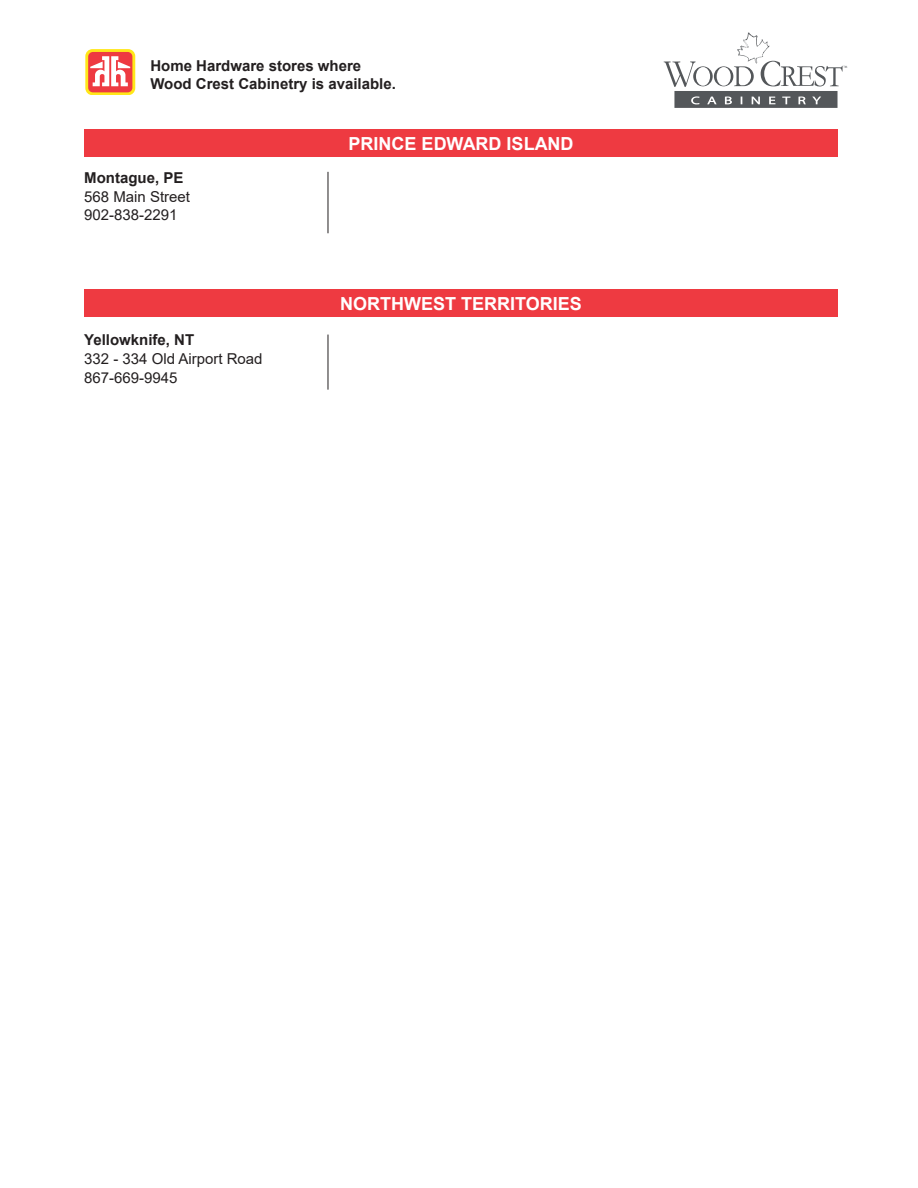
<style>
.page{position:relative;width:918px;height:1188px;background:#fff}
.page>*{position:absolute;margin:0;border:0;box-sizing:border-box;transform-origin:0 0}
.t1{font:700 18px "Arial";color:#fff}
.t2{font:700 15px "Arial";color:#231f20}
.t3{font:15px/18.8px "Arial";color:#231f20}
</style>
<div class="page">
<svg style="left:85px;top:49px;width:50px;height:46px"></svg>
<div style="left:88px;top:52px;width:44px;height:40px;background:#ee3a41;border-radius:5px"></div>
<svg style="left:90px;top:56px;width:40px;height:30px"></svg>
<svg style="left:664px;top:33px;width:183px;height:75px"></svg>
<div style="left:84px;top:129px;width:754px;height:28px;background:#ee3a41"></div>
<hr style="left:328px;top:172px;width:1px;height:61px;background:#231f20">
<div style="left:84px;top:289px;width:754px;height:28px;background:#ee3a41"></div>
<hr style="left:328px;top:335px;width:1px;height:55px;background:#231f20">
<p class="t2" style="left:150px;top:55px;width:212px">Home Hardware stores where</p>
<p class="t2" style="left:150px;top:73px;width:247px">Wood Crest Cabinetry is available.</p>
<p class="t2" style="left:84px;top:167px;width:101px">Montague, PE</p>
<p class="t3" style="left:84px;top:187px;width:107px">568 Main Street</p>
<p class="t3" style="left:84px;top:206px;width:95px">902-838-2291</p>
<p class="t2" style="left:84px;top:330px;width:112px">Yellowknife, NT</p>
<p class="t3" style="left:84px;top:349px;width:180px">332 - 334 Old Airport Road<br>867-669-9945</p>
<p class="t1" style="left:349px;top:130px;width:226px">PRINCE EDWARD ISLAND</p>
<p class="t1" style="left:340px;top:291px;width:243px">NORTHWEST TERRITORIES</p>
</div>
